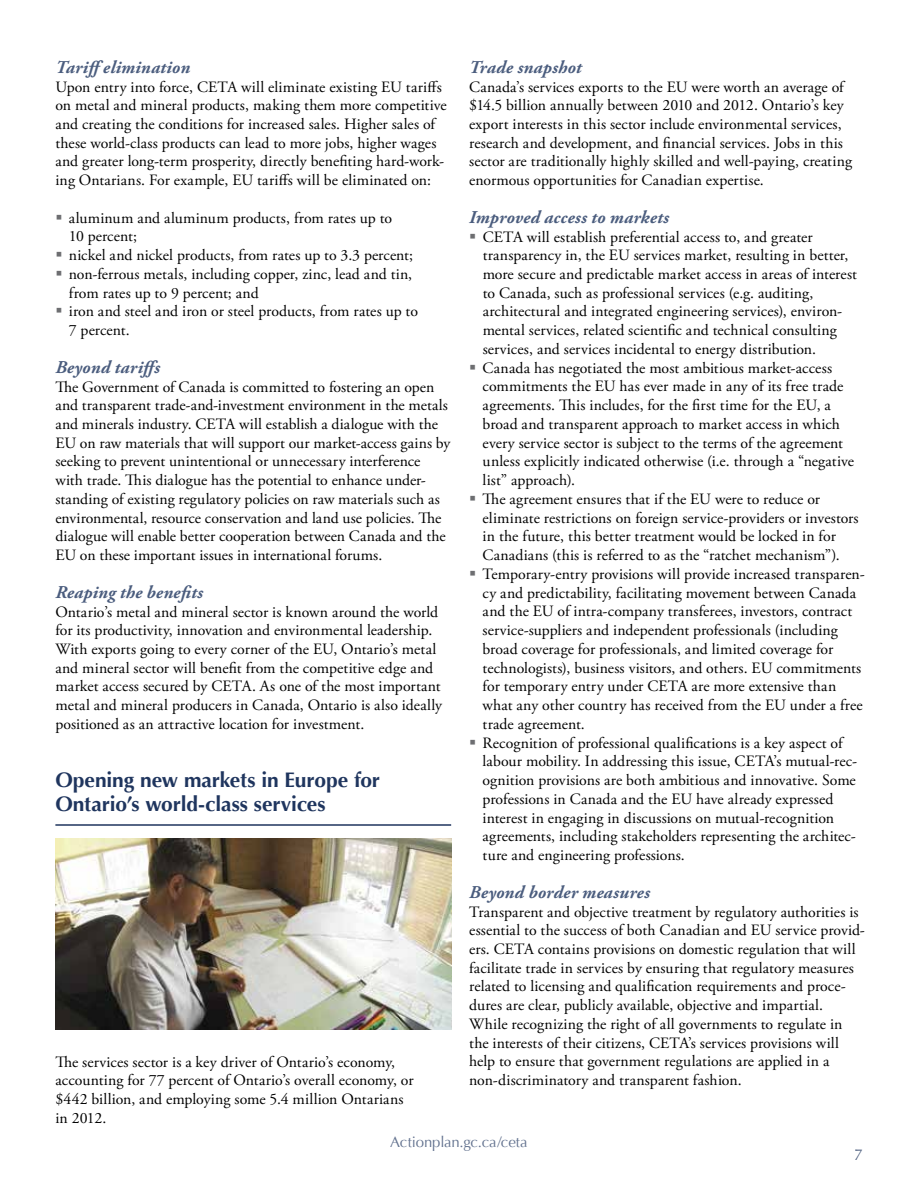
<style>
.page{position:relative;width:918px;height:1188px;background:#fff}
.page>*{position:absolute;margin:0;border:0;box-sizing:border-box;transform-origin:0 0}
.t1{font:700 21px/24px "Optima";letter-spacing:-.005em;color:#1f355e}
.t2{font:italic 700 18px "Adobe Garamond Pro";letter-spacing:.01em;color:#4b5d7e}
.t3{font:15.75px/18.8px "Adobe Garamond Pro";letter-spacing:.005em;color:#000}
.t4{font:15.75px "Optima";color:#1f355e}
.t5{font:15px "Optima";letter-spacing:-.005em;color:#1f355e}
.s1{color:#6d6e71}
</style>
<div class="page">
<hr style="left:55px;top:824px;width:396px;height:2px;background:#1f355e">
<img style="left:55px;top:838px;width:396px;height:191px">
<p class="t2" style="left:55px;top:57px;width:136px">Tariffelimination</p>
<p class="t3" style="left:55px;top:78px;width:393px">Upon entry into force, CETA will eliminate existing EU tariffs on metal and mineral products, making them more competitive and creating the conditions for increased sales. Higher sales of these world-class products can lead to more jobs, higher wages and greater long-term prosperity, directly benefiting hard-work&shy;ing Ontarians. For example, EU tariffs will be eliminated on:</p>
<p class="t3" style="left:69px;top:209px;width:325px;text-indent:-13px"><span class="s1">▪</span> aluminum and aluminum products, from rates up to<br>10 percent;</p>
<p class="t3" style="left:55px;top:246px;width:359px"><span class="s1">▪</span> nickel and nickel products, from rates up to 3.3 percent;</p>
<p class="t3" style="left:69px;top:265px;width:345px;text-indent:-13px"><span class="s1">▪</span> non-ferrous metals, including copper, zinc, lead and tin, from rates up to 9 percent; and</p>
<p class="t3" style="left:69px;top:303px;width:351px;text-indent:-13px"><span class="s1">▪</span> iron and steel and iron or steel products, from rates up to<br>7 percent.</p>
<p class="t2" style="left:55px;top:357px;width:107px">Beyond tariffs</p>
<p class="t3" style="left:55px;top:378px;width:397px">The Government of Canada is committed to fostering an open and transparent trade-and-investment environment in the metals and minerals industry. CETA will establish a dialogue with the EU on raw materials that will support our market-access gains by seeking to prevent unintentional or unnecessary interference with trade. This dialogue has the potential to enhance under&shy;standing of existing regulatory policies on raw materials such as environmental, resource conservation and land use policies. The dialogue will enable better cooperation between Canada and the EU on these important issues in international forums.</p>
<p class="t2" style="left:55px;top:582px;width:149px">Reaping the benefits</p>
<p class="t3" style="left:55px;top:603px;width:388px">Ontario’s metal and mineral sector is known around the world for its productivity, innovation and environmental leadership.<br>With exports going to every corner of the EU, Ontario’s metal and mineral sector will benefit from the competitive edge and market access secured by CETA. As one of the most important metal and mineral producers in Canada, Ontario is also ideally positioned as an attractive location for investment.</p>
<h1 class="t1" style="left:55px;top:768px;width:326px">Opening new markets in Europe for<br>Ontario’s world-class services</h1>
<p class="t3" style="left:55px;top:1053px;width:360px">The services sector is a key driver of Ontario’s economy, accounting for 77 percent of Ontario’s overall economy, or $442 billion, and employing some 5.4 million Ontarians in 2012.</p>
<p class="t2" style="left:469px;top:57px;width:114px">Trade snapshot</p>
<p class="t3" style="left:469px;top:78px;width:384px">Canada’s services exports to the EU were worth an average of $14.5 billion annually between 2010 and 2012. Ontario’s key export interests in this sector include environmental services, research and development, and financial services. Jobs in this sector are traditionally highly skilled and well-paying, creating enormous opportunities for Canadian expertise.</p>
<p class="t2" style="left:469px;top:207px;width:201px">Improved access to markets</p>
<p class="t3" style="left:483px;top:228px;width:376px;text-indent:-13px"><span class="s1">▪</span> CETA will establish preferential access to, and greater transparency in, the EU services market, resulting in better, more secure and predictable market access in areas of interest to Canada, such as professional services (e.g. auditing, architectural and integrated engineering services), environ&shy;mental services, related scientific and technical consulting services, and services incidental to energy distribution.</p>
<p class="t3" style="left:483px;top:359px;width:373px;text-indent:-13px"><span class="s1">▪</span> Canada has negotiated the most ambitious market-access commitments the EU has ever made in any of its free trade agreements. This includes, for the first time for the EU, a broad and transparent approach to market access in which every service sector is subject to the terms of the agreement unless explicitly indicated otherwise (i.e. through a “negative list” approach).</p>
<p class="t3" style="left:483px;top:490px;width:378px;text-indent:-13px"><span class="s1">▪</span> The agreement ensures that if the EU were to reduce or eliminate restrictions on foreign service-providers or investors in the future, this better treatment would be locked in for Canadians (this is referred to as the “ratchet mechanism”).</p>
<p class="t3" style="left:483px;top:565px;width:384px;text-indent:-13px"><span class="s1">▪</span> Temporary-entry provisions will provide increased transparen&shy;cy and predictability, facilitating movement between Canada and the EU of intra-company transferees, investors, contract service-suppliers and independent professionals (including broad coverage for professionals, and limited coverage for technologists), business visitors, and others. EU commitments for temporary entry under CETA are more extensive than what any other country has received from the EU under a free trade agreement.</p>
<p class="t3" style="left:483px;top:734px;width:376px;text-indent:-13px"><span class="s1">▪</span> Recognition of professional qualifications is a key aspect of labour mobility. In addressing this issue, CETA’s mutual-rec&shy;ognition provisions are both ambitious and innovative. Some professions in Canada and the EU have already expressed interest in engaging in discussions on mutual-recognition agreements, including stakeholders representing the architec&shy;ture and engineering professions.</p>
<p class="t2" style="left:469px;top:882px;width:182px">Beyond border measures</p>
<p class="t3" style="left:469px;top:903px;width:397px">Transparent and objective treatment by regulatory authorities is essential to the success of both Canadian and EU service provid&shy;ers. CETA contains provisions on domestic regulation that will facilitate trade in services by ensuring that regulatory measures related to licensing and qualification requirements and proce&shy;dures are clear, publicly available, objective and impartial.<br>While recognizing the right of all governments to regulate in the interests of their citizens, CETA’s services provisions will help to ensure that government regulations are applied in a non-discriminatory and transparent fashion.</p>
<p class="t5" style="left:390px;top:1133px;width:139px">Actionplan.gc.ca/ceta</p>
<p class="t4" style="left:855px;top:1146px;width:10px">7</p>
</div>
